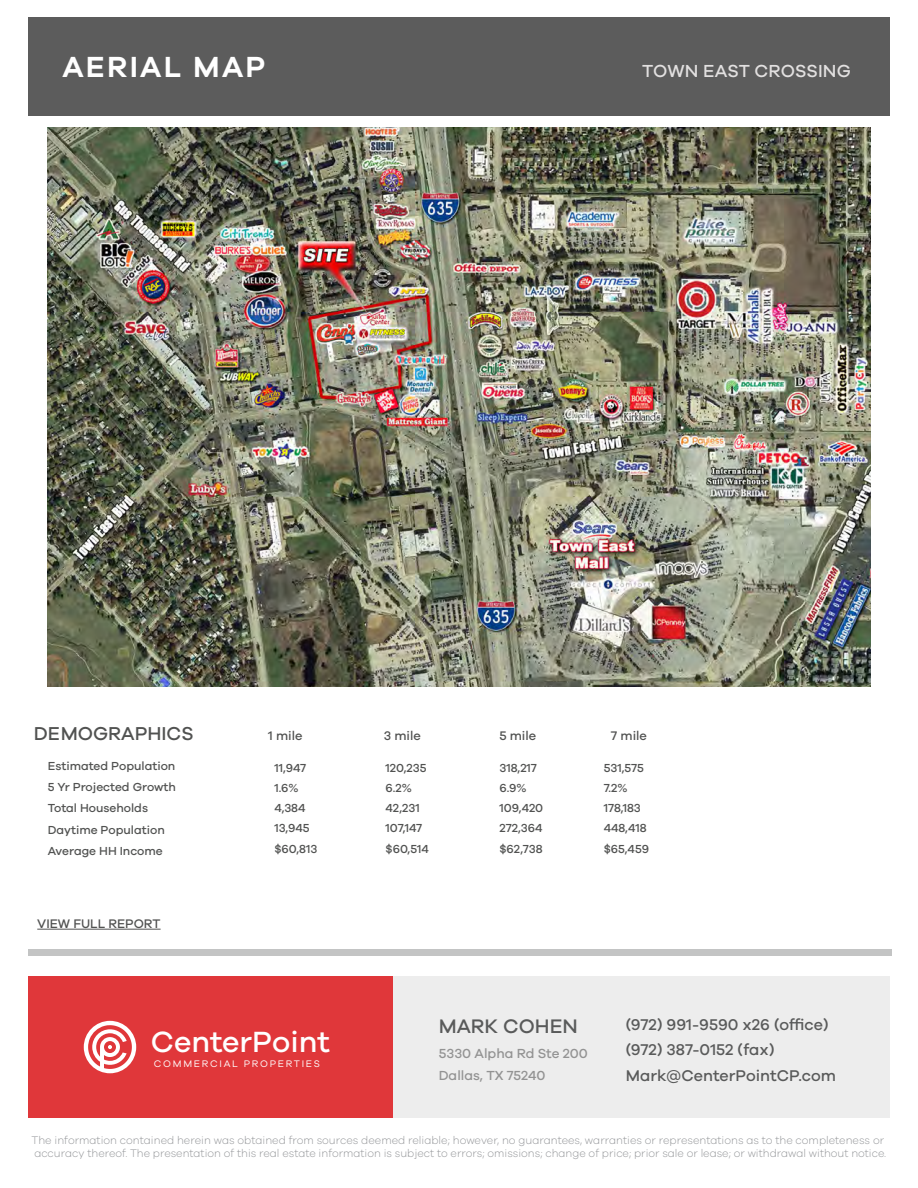
<style>
.page{position:relative;width:918px;height:1188px;background:#fff}
.page>*{position:absolute;margin:0;border:0;box-sizing:border-box;transform-origin:0 0}
.t1{font:500 30.15px "Galano Grotesque";color:#fff}
.t2{font:600 30px "Galano Grotesque";letter-spacing:.075em;color:#fff}
.t3{font:500 20.25px "Galano Grotesque";color:#595a5a}
.t4{font:500 19.2px "Galano Grotesque";color:#515251}
.t5{font:500 18px "Galano Grotesque";letter-spacing:.01em;color:#e2e0e0}
.t6{font:500 16.05px/25.7px "Galano Grotesque";color:#595a5a}
.t7{font:500 13.5px/21.8px "Galano Grotesque";color:#939393}
.t8{font:500 12.9px "Galano Grotesque";color:#515251}
.t9{font:500 12px/21.1px "Galano Grotesque";color:#515251}
.t10{font:300 11.25px/13.5px "Galano Grotesque";color:#939598}
.t11{font:9.75px "Galano Grotesque";letter-spacing:.175em;color:#fff}
</style>
<div class="page">
<hr style="left:37px;top:929px;width:124px;height:1px;background:#515251">
<div style="left:28px;top:17px;width:861px;height:99px;background:#5c5c5c"></div>
<div style="left:28px;top:949px;width:864px;height:6px;background:#c3c4c4"></div>
<div style="left:387px;top:976px;width:503px;height:142px;background:#ededed"></div>
<div style="left:28px;top:976px;width:365px;height:142px;background:#e0373a"></div>
<svg style="left:84px;top:1021px;width:52px;height:52px"></svg>
<img style="left:48px;top:127px;width:822px;height:560px">
<h2 class="t2" style="left:62px;top:49px;width:205px">AERIAL MAP</h2>
<h3 class="t5" style="left:642px;top:60px;width:210px">TOWN EAST CROSSING</h3>
<h3 class="t4" style="left:34px;top:722px;width:162px">DEMOGRAPHICS</h3>
<p class="t8" style="left:268px;top:728px;width:36px">1 mile</p>
<p class="t8" style="left:384px;top:728px;width:39px">3 mile</p>
<p class="t8" style="left:499px;top:728px;width:38px">5 mile</p>
<p class="t8" style="left:611px;top:728px;width:38px">7 mile</p>
<p class="t9" style="left:48px;top:755px;width:130px">Estimated Population<br>5 Yr Projected Growth<br>Total Households<br>Daytime Population<br>Average HH Income</p>
<p class="t8" style="left:37px;top:916px;width:125px">VIEW FULL REPORT</p>
<p class="t9" style="left:274px;top:757px;width:33px">11,947</p>
<p class="t9" style="left:386px;top:757px;width:42px">120,235</p>
<p class="t9" style="left:500px;top:757px;width:39px">318,217</p>
<p class="t9" style="left:604px;top:757px;width:42px">531,575</p>
<p class="t9" style="left:274px;top:777px;width:26px">1.6%</p>
<p class="t9" style="left:386px;top:777px;width:28px">6.2%</p>
<p class="t9" style="left:500px;top:777px;width:29px">6.9%</p>
<p class="t9" style="left:604px;top:777px;width:25px">7.2%</p>
<p class="t9" style="left:274px;top:797px;width:33px">4,384</p>
<p class="t9" style="left:386px;top:797px;width:36px">42,231</p>
<p class="t9" style="left:500px;top:797px;width:45px">109,420</p>
<p class="t9" style="left:604px;top:797px;width:39px">178,183</p>
<p class="t9" style="left:274px;top:817px;width:37px">13,945</p>
<p class="t9" style="left:386px;top:817px;width:38px">107,147</p>
<p class="t9" style="left:500px;top:817px;width:45px">272,364</p>
<p class="t9" style="left:604px;top:817px;width:44px">448,418</p>
<p class="t9" style="left:274px;top:838px;width:44px">$60,813</p>
<p class="t9" style="left:386px;top:838px;width:45px">$60,514</p>
<p class="t9" style="left:500px;top:838px;width:45px">$62,738</p>
<p class="t9" style="left:604px;top:838px;width:47px">$65,459</p>
<h1 class="t1" style="left:151px;top:1023px;width:181px">CenterPoint</h1>
<p class="t11" style="left:154px;top:1058px;width:168px">COMMERCIAL PROPERTIES</p>
<h3 class="t3" style="left:439px;top:1014px;width:141px">MARK COHEN</h3>
<h3 class="t6" style="left:626px;top:1011px;width:212px">(972) 991-9590 x26 (office) (972) 387-0152 (fax)<br>Mark@CenterPointCP.com</h3>
<p class="t7" style="left:439px;top:1043px;width:151px">5330 Alpha Rd Ste 200<br>Dallas, TX 75240</p>
<p class="t10" style="left:32px;top:1133px;width:856px">The information contained herein was obtained from sources deemed reliable; however, no guarantees, warranties or representations as to the completeness or accuracy thereof. The presentation of this real estate information is subject to errors; omissions; change of price; prior sale or lease; or withdrawal without notice.</p>
</div>
